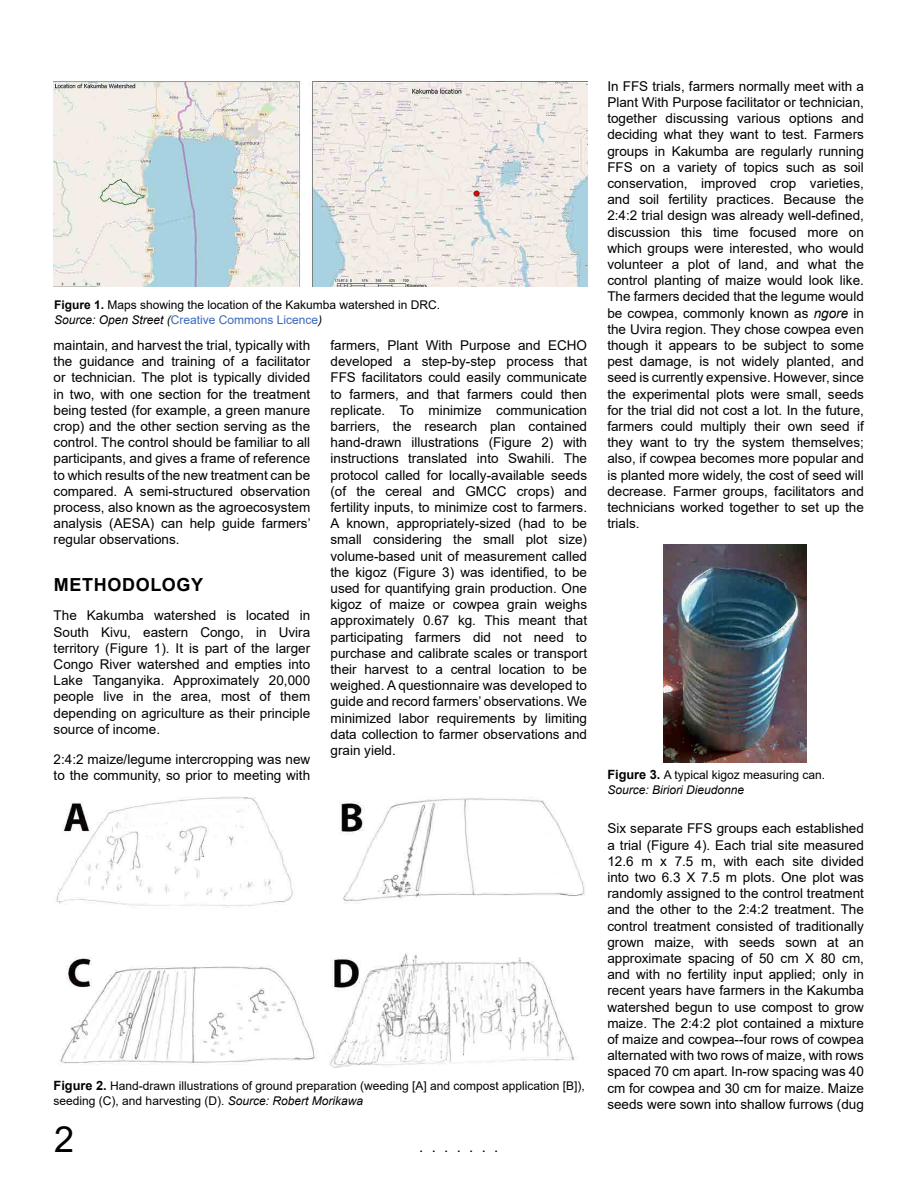
<style>
.page{position:relative;width:918px;height:1188px;background:#fff}
.page>*{position:absolute;margin:0;border:0;box-sizing:border-box;transform-origin:0 0}
.t1{font:36px "Arial";color:#000}
.Heading_3{font:700 18px "Arial";letter-spacing:.035em;color:#000}
.t2{font:15px "Arial";color:#000}
.Body_Text_1{font:13.5px/16.2px "Arial";color:#000;text-align:justify}
.Figure{font:12px/14.4px "Arial";color:#000}
.s1{font-weight:700}
.s2{font-style:italic}
.s3{color:#3a68be}
.s4{font-weight:700;font-size:12.75px}
</style>
<div class="page">
<img style="left:664px;top:544px;width:143px;height:219px">
<img style="left:54px;top:82px;width:533px;height:204px">
<img style="left:54px;top:797px;width:532px;height:271px">
<p class="Figure" style="left:54px;top:298px;width:388px"><span class="s1">Figure 1.</span> Maps showing the location of the Kakumba watershed in DRC.<br><span class="s2">Source: Open Street (</span><span class="s3">Creative Commons Licence</span><span class="s2">)</span></p>
<p class="Body_Text_1" style="left:54px;top:337px;width:259px">maintain, and harvest the trial, typically with the guidance and training of a facilitator or technician. The plot is typically divided in two, with one section for the treatment being tested (for example, a green manure crop) and the other section serving as the control. The control should be familiar to all participants, and gives a frame of reference to which results of the new treatment can be compared. A semi-structured observation process, also known as the agroecosystem analysis (AESA) can help guide farmers’ regular observations.</p>
<p class="Heading_3" style="left:54px;top:572px;width:151px">METHODOLOGY</p>
<p class="Body_Text_1" style="left:54px;top:607px;width:258px">The Kakumba watershed is located in South Kivu, eastern Congo, in Uvira territory (Figure 1). It is part of the larger Congo River watershed and empties into Lake Tanganyika. Approximately 20,000 people live in the area, most of them depending on agriculture as their principle source of income.</p>
<p class="Body_Text_1" style="left:54px;top:751px;width:258px">2:4:2 maize/legume intercropping was new to the community, so prior to meeting with</p>
<p class="Body_Text_1" style="left:330px;top:337px;width:258px">farmers, Plant With Purpose and ECHO developed a step-by-step process that FFS facilitators could easily communicate to farmers, and that farmers could then replicate. To minimize communication barriers, the research plan contained hand-drawn illustrations (Figure 2) with instructions translated into Swahili. The protocol called for locally-available seeds (of the cereal and GMCC crops) and fertility inputs, to minimize cost to farmers.<br>A known, appropriately-sized (had to be small considering the small plot size) volume-based unit of measurement called the kigoz (Figure 3) was identified, to be used for quantifying grain production. One kigoz of maize or cowpea grain weighs approximately 0.67 kg. This meant that participating farmers did not need to purchase and calibrate scales or transport their harvest to a central location to be weighed. A questionnaire was developed to guide and record farmers’ observations. We minimized labor requirements by limiting data collection to farmer observations and grain yield.</p>
<p class="Figure" style="left:54px;top:1079px;width:533px"><span class="s4">Figure 2.</span> Hand-drawn illustrations of ground preparation (weeding [A] and compost application [B]), seeding (C), and harvesting (D). <span class="s2">Source: Robert Morikawa</span></p>
<h1 class="t1" style="left:54px;top:1115px;width:22px">2</h1>
<p class="t2" style="left:419px;top:1137px;width:81px">. . . . . . .</p>
<p class="Body_Text_1" style="left:607px;top:78px;width:258px">In FFS trials, farmers normally meet with a Plant With Purpose facilitator or technician, together discussing various options and deciding what they want to test. Farmers groups in Kakumba are regularly running FFS on a variety of topics such as soil conservation, improved crop varieties, and soil fertility practices. Because the 2:4:2 trial design was already well-defined, discussion this time focused more on which groups were interested, who would volunteer a plot of land, and what the control planting of maize would look like.<br>The farmers decided that the legume would be cowpea, commonly known as <span class="s2">ngore</span> in the Uvira region. They chose cowpea even though it appears to be subject to some pest damage, is not widely planted, and seed is currently expensive. However, since the experimental plots were small, seeds for the trial did not cost a lot. In the future, farmers could multiply their own seed if they want to try the system themselves; also, if cowpea becomes more popular and is planted more widely, the cost of seed will decrease. Farmer groups, facilitators and technicians worked together to set up the trials.</p>
<p class="Figure" style="left:607px;top:768px;width:219px"><span class="s4">Figure 3.</span> A typical kigoz measuring can.<br><span class="s2">Source: Biriori Dieudonne</span></p>
<p class="Body_Text_1" style="left:607px;top:820px;width:258px">Six separate FFS groups each established a trial (Figure 4). Each trial site measured 12.6 m x 7.5 m, with each site divided into two 6.3 X 7.5 m plots. One plot was randomly assigned to the control treatment and the other to the 2:4:2 treatment. The control treatment consisted of traditionally grown maize, with seeds sown at an approximate spacing of 50 cm X 80 cm, and with no fertility input applied; only in recent years have farmers in the Kakumba watershed begun to use compost to grow maize. The 2:4:2 plot contained a mixture of maize and cowpea--four rows of cowpea alternated with two rows of maize, with rows spaced 70 cm apart. In-row spacing was 40 cm for cowpea and 30 cm for maize. Maize seeds were sown into shallow furrows (dug</p>
</div>
